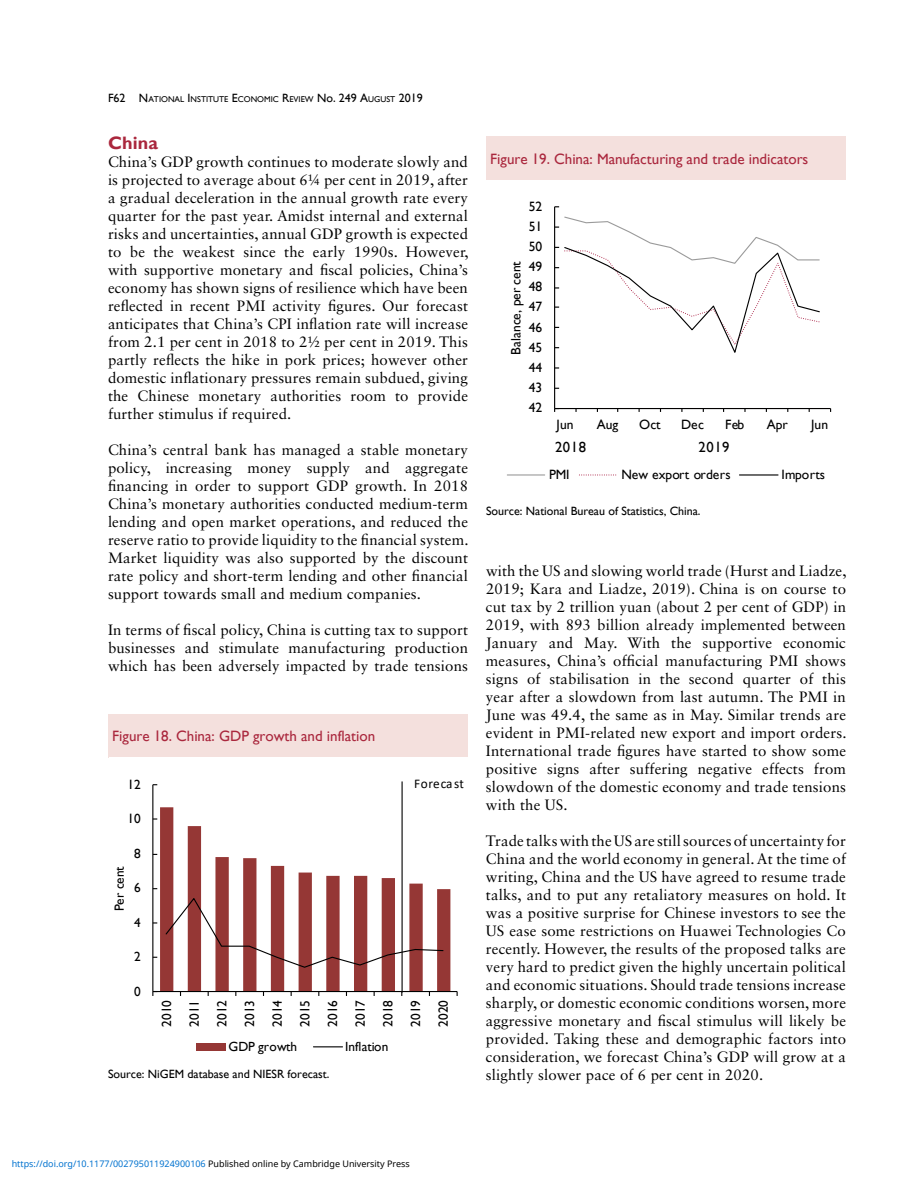
<style>
.page{position:relative;width:918px;height:1188px;background:#fff}
.page>*{position:absolute;margin:0;border:0;box-sizing:border-box;transform-origin:0 0}
.t1{font:700 18px "Gill Sans";letter-spacing:.01em;color:#aa273d}
.t2{font:15px/18px "Sabon LT Std";letter-spacing:.01em;color:#000;text-align:justify}
.t3{font:15px "Gill Sans";color:#aa273d}
.t4{font:14.7px "Gill Sans";letter-spacing:.04em;color:#000}
.t5{font:13.5px "Gill Sans";color:#000}
.t6{font:13.35px/27.8px "Gill Sans";color:#000;text-align:justify}
.t7{font:13.35px "Calibri";letter-spacing:.04em;color:#000}
.t8{font:12px "Gill Sans";color:#000}
.t9{font:9px "Noto Sans";color:#0172cf}
.t10{font:8.4px "Gill Sans";color:#000}
.s1{font-size:12px}
.s2{color:#000}
</style>
<div class="page">
<div style="left:486px;top:137px;width:360px;height:43px;background:#f4e0dd"></div>
<hr style="left:554px;top:207px;width:1px;height:202px;background:#010000">
<hr style="left:555px;top:408px;width:276px;height:1px;background:#010000">
<svg style="left:555px;top:216px;width:265px;height:140px"></svg>
<hr style="left:507px;top:474px;width:38px;height:2px;background:#c7c7c7">
<svg style="left:579px;top:474px;width:38px;height:2px"></svg>
<hr style="left:739px;top:474px;width:39px;height:2px;background:#000">
<div style="left:108px;top:714px;width:360px;height:44px;background:#f4e0dd"></div>
<svg style="left:160px;top:807px;width:290px;height:184px"></svg>
<hr style="left:152px;top:785px;width:1px;height:207px;background:#000">
<hr style="left:153px;top:991px;width:304px;height:1px;background:#000">
<svg style="left:152px;top:991px;width:5px;height:5px"></svg>
<svg style="left:165px;top:897px;width:279px;height:72px"></svg>
<div style="left:197px;top:1043px;width:29px;height:8px;background:#953735"></div>
<hr style="left:313px;top:1046px;width:30px;height:1px;background:#000">
<hr style="left:402px;top:781px;width:1px;height:212px;background:#000">
<p class="t10" style="left:108px;top:94px;width:316px"><span class="s1">F62</span> <span class="s1">N</span>ATIONAL <span class="s1">I</span> NSTITUTE <span class="s1">E</span>CONOMIC <span class="s1">R</span>EVIEW <span class="s1">No. 249</span> <span class="s1">A</span>UGUST <span class="s1">2019</span></p>
<p class="t1" style="left:108px;top:132px;width:52px">China</p>
<p class="t2" style="left:108px;top:153px;width:362px">China’s GDP growth continues to moderate slowly and is projected to average about 6¼ per cent in 2019, after a gradual deceleration in the annual growth rate every quarter for the past year. Amidst internal and external risks and uncertainties, annual GDP growth is expected to be the weakest since the early 1990s. However, with supportive monetary and fiscal policies, China’s economy has shown signs of resilience which have been reflected in recent PMI activity figures. Our forecast anticipates that China’s CPI inflation rate will increase from 2.1 per cent in 2018 to 2½ per cent in 2019. This partly reflects the hike in pork prices; however other domestic inflationary pressures remain subdued, giving the Chinese monetary authorities room to provide further stimulus if required.</p>
<p class="t2" style="left:108px;top:441px;width:362px">China’s central bank has managed a stable monetary policy, increasing money supply and aggregate financing in order to support GDP growth. In 2018<br>China’s monetary authorities conducted medium-term lending and open market operations, and reduced the reserve ratio to provide liquidity to the financial system.<br>Market liquidity was also supported by the discount rate policy and short-term lending and other financial support towards small and medium companies.</p>
<p class="t2" style="left:108px;top:621px;width:362px">In terms of fiscal policy, China is cutting tax to support businesses and stimulate manufacturing production which has been adversely impacted by trade tensions</p>
<p class="t3" style="left:112px;top:728px;width:264px">Figure 18. China: GDP growth and inflation</p>
<p class="t6" style="left:128px;top:770px;width:15px">12</p>
<p class="t6" style="left:128px;top:805px;width:15px">10</p>
<p class="t6" style="left:106px;top:911px;width:47px;rotate:-90deg">Per cent</p>
<p class="t6" style="left:134px;top:839px;width:8px">8</p>
<p class="t6" style="left:134px;top:874px;width:8px">6</p>
<p class="t6" style="left:134px;top:908px;width:8px">4</p>
<p class="t6" style="left:134px;top:943px;width:8px">2</p>
<p class="t6" style="left:134px;top:977px;width:8px">0</p>
<p class="t7" style="left:414px;top:774px;width:51px">Forecast</p>
<p class="t6" style="left:153px;top:1027px;width:28px;rotate:-90deg">2010<br>2011<br>2012<br>2013<br>2014<br>2015<br>2016<br>2017<br>2018<br>2019<br>2020</p>
<p class="t6" style="left:228px;top:1032px;width:70px">GDP growth</p>
<p class="t6" style="left:345px;top:1032px;width:45px">Inflation</p>
<p class="t8" style="left:108px;top:1067px;width:223px">Source: NiGEM database and NIESR forecast.</p>
<p class="t3" style="left:490px;top:150px;width:320px">Figure 19. China: Manufacturing and trade indicators</p>
<p class="t5" style="left:529px;top:199px;width:15px">52</p>
<p class="t5" style="left:529px;top:219px;width:15px">51</p>
<p class="t5" style="left:529px;top:239px;width:15px">50</p>
<p class="t5" style="left:508px;top:355px;width:95px;rotate:-90deg">Balance, per cent</p>
<p class="t5" style="left:529px;top:259px;width:15px">49</p>
<p class="t5" style="left:529px;top:279px;width:15px">48</p>
<p class="t5" style="left:529px;top:299px;width:15px">47</p>
<p class="t5" style="left:529px;top:319px;width:15px">46</p>
<p class="t5" style="left:529px;top:339px;width:15px">45</p>
<p class="t5" style="left:529px;top:359px;width:15px">44</p>
<p class="t5" style="left:529px;top:379px;width:15px">43</p>
<p class="t5" style="left:529px;top:399px;width:15px">42</p>
<p class="t5" style="left:557px;top:416px;width:18px">Jun</p>
<p class="t5" style="left:597px;top:416px;width:23px">Aug</p>
<p class="t5" style="left:639px;top:416px;width:23px">Oct</p>
<p class="t5" style="left:681px;top:416px;width:24px">Dec</p>
<p class="t5" style="left:725px;top:416px;width:21px">Feb</p>
<p class="t5" style="left:767px;top:416px;width:23px">Apr</p>
<p class="t5" style="left:811px;top:416px;width:18px">Jun</p>
<p class="t4" style="left:555px;top:438px;width:32px">2018</p>
<p class="t4" style="left:699px;top:438px;width:32px">2019</p>
<p class="t5" style="left:549px;top:467px;width:22px">PMI</p>
<p class="t5" style="left:622px;top:467px;width:110px">New export orders</p>
<p class="t5" style="left:782px;top:467px;width:45px">Imports</p>
<p class="t8" style="left:486px;top:504px;width:216px">Source: National Bureau of Statistics, China.</p>
<p class="t2" style="left:486px;top:562px;width:362px">with the US and slowing world trade (Hurst and Liadze, 2019; Kara and Liadze, 2019). China is on course to cut tax by 2 trillion yuan (about 2 per cent of GDP) in 2019, with 893 billion already implemented between January and May. With the supportive economic measures, China’s official manufacturing PMI shows signs of stabilisation in the second quarter of this year after a slowdown from last autumn. The PMI in June was 49.4, the same as in May. Similar trends are evident in PMI-related new export and import orders.<br>International trade figures have started to show some positive signs after suffering negative effects from slowdown of the domestic economy and trade tensions with the US.</p>
<p class="t2" style="left:486px;top:832px;width:362px">Trade talks with the US are still sources of uncertainty for China and the world economy in general. At the time of writing, China and the US have agreed to resume trade talks, and to put any retaliatory measures on hold. It was a positive surprise for Chinese investors to see the US ease some restrictions on Huawei Technologies Co recently. However, the results of the proposed talks are very hard to predict given the highly uncertain political and economic situations. Should trade tensions increase sharply, or domestic economic conditions worsen, more aggressive monetary and fiscal stimulus will likely be provided. Taking these and demographic factors into consideration, we forecast China’s GDP will grow at a slightly slower pace of 6 per cent in 2020.</p>
<p class="t9" style="left:12px;top:1157px;width:400px">https://doi.org/10.1177/002795011924900106 <span class="s2">Published online by Cambridge University Press</span></p>
</div>
